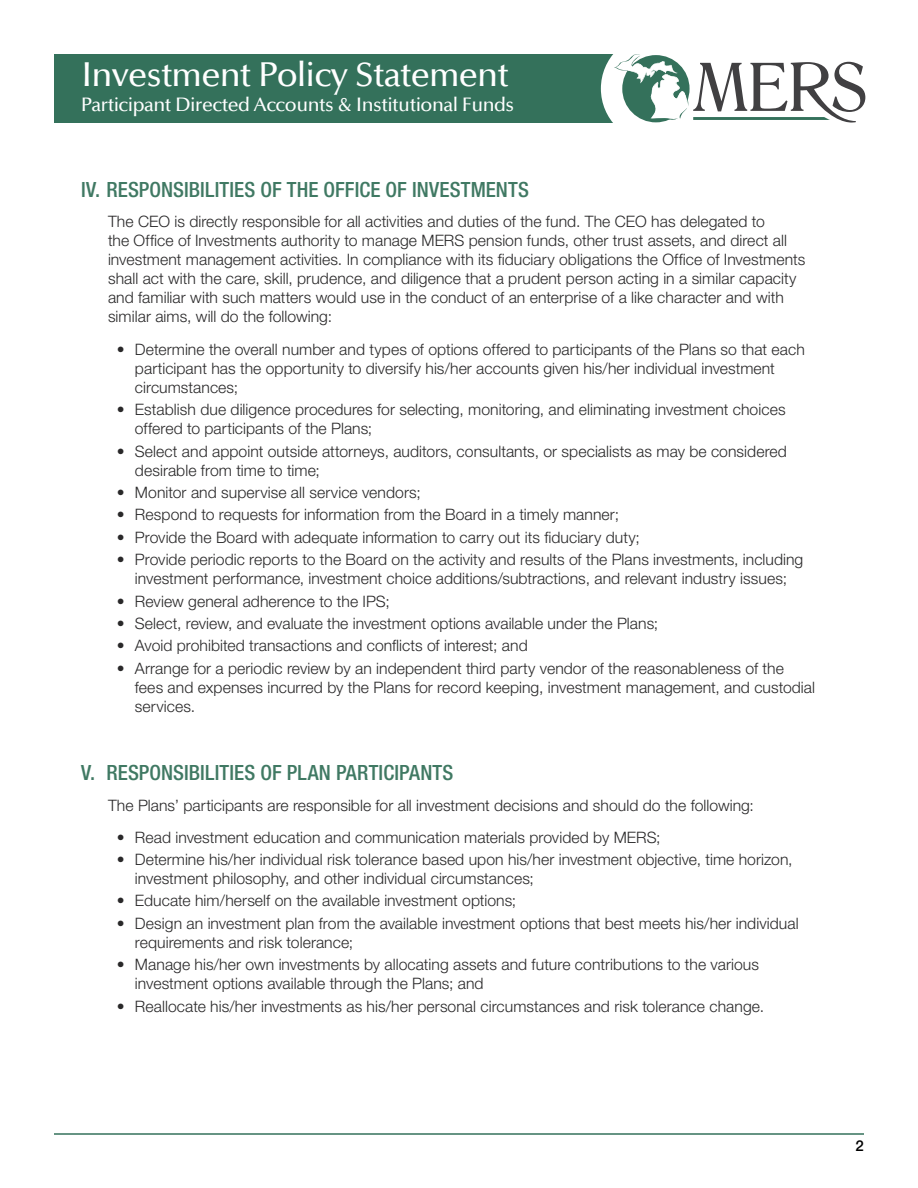
<style>
.page{position:relative;width:918px;height:1188px;background:#fff}
.page>*{position:absolute;margin:0;border:0;box-sizing:border-box;transform-origin:0 0}
.t1{font:500 34.5px "Optima";letter-spacing:-.025em;color:#fff}
.t2{font:500 condensed 21px "Helvetica Neue LT Std";letter-spacing:.005em;color:#407963}
.t3{font:500 19.5px "Optima";letter-spacing:-.025em;color:#fff}
.t4{font:300 15.75px/19px "Helvetica Neue LT Std";letter-spacing:.005em;color:#292829}
.t5{font:500 15px "Helvetica Neue LT Std";color:#000}
.s1{font-weight:100;font-stretch:condensed}
</style>
<div class="page">
<hr style="left:54px;top:1133px;width:810px;height:2px;background:#34715b">
<div style="left:54px;top:54px;width:582px;height:69px;background:#34715b"></div>
<div style="left:601px;top:34px;width:109px;height:109px;background:#fff;border-radius:50%"></div>
<svg style="left:614px;top:54px;width:251px;height:69px"></svg>
<h1 class="t1" style="left:81px;top:55px;width:430px">Investment Policy Statement</h1>
<p class="t3" style="left:81px;top:94px;width:435px">Participant Directed Accounts &amp; Institutional Funds</p>
<h2 class="t2" style="left:81px;top:177px;width:450px">IV. RESPONSIBILITIES OF THE OFFICE OF INVESTMENTS</h2>
<p class="t4" style="left:108px;top:211px;width:699px">The CEO is directly responsible for all activities and duties of the fund. The CEO has delegated to<br>the Office of Investments authority to manage MERS pension funds, other trust assets, and direct all investment management activities. In compliance with its fiduciary obligations the Office of Investments shall act with the care, skill, prudence, and diligence that a prudent person acting in a similar capacity and familiar with such matters would use in the conduct of an enterprise of a like character and with similar aims, will do the following:</p>
<p class="t4" style="left:135px;top:339px;width:671px;text-indent:-18px"><span class="s1">•</span> Determine the overall number and types of options offered to participants of the Plans so that each participant has the opportunity to diversify his/her accounts given his/her individual investment circumstances;</p>
<p class="t4" style="left:135px;top:400px;width:652px;text-indent:-18px"><span class="s1">•</span> Establish due diligence procedures for selecting, monitoring, and eliminating investment choices offered to participants of the Plans;</p>
<p class="t4" style="left:135px;top:441px;width:653px;text-indent:-18px"><span class="s1">•</span> Select and appoint outside attorneys, auditors, consultants, or specialists as may be considered desirable from time to time;</p>
<p class="t4" style="left:117px;top:483px;width:305px"><span class="s1">•</span> Monitor and supervise all service vendors;</p>
<p class="t4" style="left:117px;top:505px;width:504px"><span class="s1">•</span> Respond to requests for information from the Board in a timely manner;</p>
<p class="t4" style="left:117px;top:527px;width:525px"><span class="s1">•</span> Provide the Board with adequate information to carry out its fiduciary duty;</p>
<p class="t4" style="left:117px;top:550px;width:688px;text-align:center"><span class="s1">•</span> Provide periodic reports to the Board on the activity and results of the Plans investments, including investment performance, investment choice additions/subtractions, and relevant industry issues;</p>
<p class="t4" style="left:117px;top:591px;width:274px"><span class="s1">•</span> Review general adherence to the IPS;</p>
<p class="t4" style="left:117px;top:614px;width:543px"><span class="s1">•</span> Select, review, and evaluate the investment options available under the Plans;</p>
<p class="t4" style="left:117px;top:636px;width:412px"><span class="s1">•</span> Avoid prohibited transactions and conflicts of interest; and</p>
<p class="t4" style="left:135px;top:658px;width:682px;text-indent:-18px"><span class="s1">•</span> Arrange for a periodic review by an independent third party vendor of the reasonableness of the fees and expenses incurred by the Plans for record keeping, investment management, and custodial services.</p>
<h2 class="t2" style="left:81px;top:760px;width:374px">V. RESPONSIBILITIES OF PLAN PARTICIPANTS</h2>
<p class="t4" style="left:108px;top:795px;width:648px">The Plans’ participants are responsible for all investment decisions and should do the following:</p>
<p class="t4" style="left:117px;top:827px;width:545px"><span class="s1">•</span> Read investment education and communication materials provided by MERS;</p>
<p class="t4" style="left:135px;top:849px;width:659px;text-indent:-18px"><span class="s1">•</span> Determine his/her individual risk tolerance based upon his/her investment objective, time horizon, investment philosophy, and other individual circumstances;</p>
<p class="t4" style="left:117px;top:891px;width:401px"><span class="s1">•</span> Educate him/herself on the available investment options;</p>
<p class="t4" style="left:135px;top:913px;width:665px;text-indent:-18px"><span class="s1">•</span> Design an investment plan from the available investment options that best meets his/her individual requirements and risk tolerance;</p>
<p class="t4" style="left:135px;top:955px;width:626px;text-indent:-18px"><span class="s1">•</span> Manage his/her own investments by allocating assets and future contributions to the various investment options available through the Plans; and</p>
<p class="t4" style="left:117px;top:996px;width:649px"><span class="s1">•</span> Reallocate his/her investments as his/her personal circumstances and risk tolerance change.</p>
<p class="t5" style="left:856px;top:1136px;width:10px">2</p>
</div>
